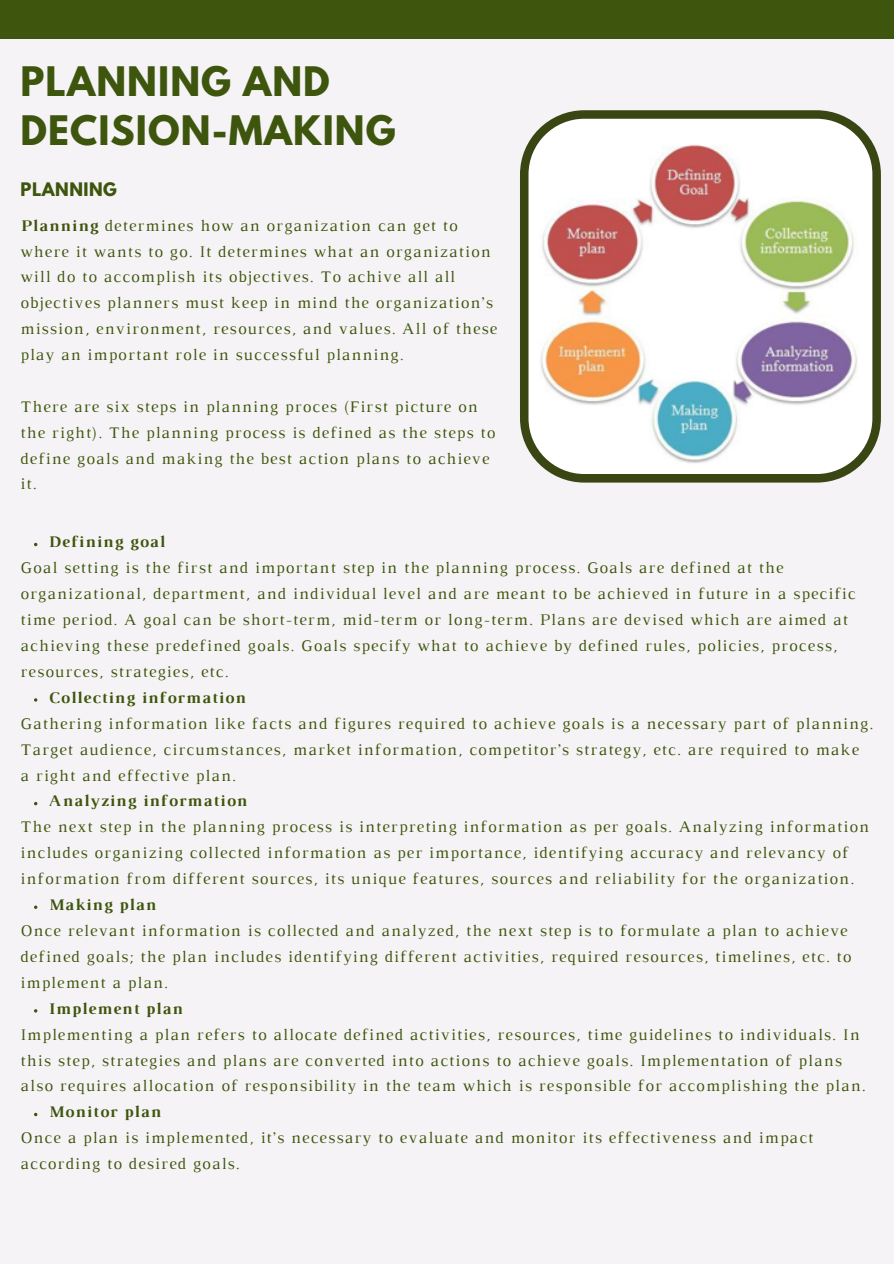
<style>
.page{position:relative;width:894px;height:1264px;background:#fff}
.page>*{position:absolute;margin:0;border:0;box-sizing:border-box;transform-origin:0 0}
.t1{font:700 36px/49.5px "League Spartan";letter-spacing:.03em;color:#3d550c}
.t2{font:16.5px/26px "Luthier";letter-spacing:.07em;color:#3d550c}
.t3{font:700 16.5px "Luthier";letter-spacing:.07em;color:#3d550c}
.t4{font:700 16.5px "League Spartan";letter-spacing:.03em;color:#3d550c}
.s1{font-weight:700}
</style>
<div class="page">
<div style="left:0;top:0;width:893px;height:1263px;background:#f5f3f5"></div>
<div style="left:0;top:0;width:893px;height:39px;background:#3d550c"></div>
<svg style="left:520px;top:110px;width:360px;height:372px;fill:#fefefe"></svg>
<p class="t1" style="left:20px;top:61px;width:376px">PLANNING AND<br>DECISION-MAKING</p>
<p class="t4" style="left:20px;top:181px;width:98px">PLANNING</p>
<p class="t2" style="left:20px;top:214px;width:478px"><span class="s1">Planning</span> determines how an organization can get to where it wants to go. It determines what an organization will do to accomplish its objectives. To achive all all objectives planners must keep in mind the organization’s mission, environment, resources, and values. All of these play an important role in successful planning.</p>
<p class="t2" style="left:20px;top:395px;width:476px">There are six steps in planning proces (First picture on the right). The planning process is defined as the steps to define goals and making the best action plans to achieve it.</p>
<p class="t3" style="left:49px;top:536px;width:117px">Defining goal</p>
<p class="t2" style="left:20px;top:556px;width:836px">Goal setting is the first and important step in the planning process. Goals are defined at the organizational, department, and individual level and are meant to be achieved in future in a specific time period. A goal can be short-term, mid-term or long-term. Plans are devised which are aimed at achieving these predefined goals. Goals specify what to achieve by defined rules, policies, process, resources, strategies, etc.</p>
<p class="t2" style="left:20px;top:711px;width:853px">Gathering information like facts and figures required to achieve goals is a necessary part of planning.<br>Target audience, circumstances, market information, competitor’s strategy, etc. are required to make<br>a right and effective plan.</p>
<p class="t2" style="left:20px;top:815px;width:849px">The next step in the planning process is interpreting information as per goals. Analyzing information includes organizing collected information as per importance, identifying accuracy and relevancy of information from different sources, its unique features, sources and reliability for the organization.</p>
<p class="t2" style="left:20px;top:918px;width:832px">Once relevant information is collected and analyzed, the next step is to formulate a plan to achieve defined goals; the plan includes identifying different activities, required resources, timelines, etc. to implement a plan.</p>
<p class="t2" style="left:20px;top:1022px;width:846px">Implementing a plan refers to allocate defined activities, resources, time guidelines to individuals. In this step, strategies and plans are converted into actions to achieve goals. Implementation of plans also requires allocation of responsibility in the team which is responsible for accomplishing the plan.</p>
<p class="t2" style="left:20px;top:1126px;width:794px">Once a plan is implemented, it’s necessary to evaluate and monitor its effectiveness and impact according to desired goals.</p>
<p class="t3" style="left:49px;top:691px;width:198px">Collecting information</p>
<p class="t3" style="left:49px;top:795px;width:200px">Analyzing information</p>
<p class="t3" style="left:49px;top:898px;width:109px">Making plan</p>
<p class="t3" style="left:49px;top:1002px;width:135px">Implement plan</p>
<p class="t3" style="left:49px;top:1105px;width:114px">Monitor plan</p>
</div>
